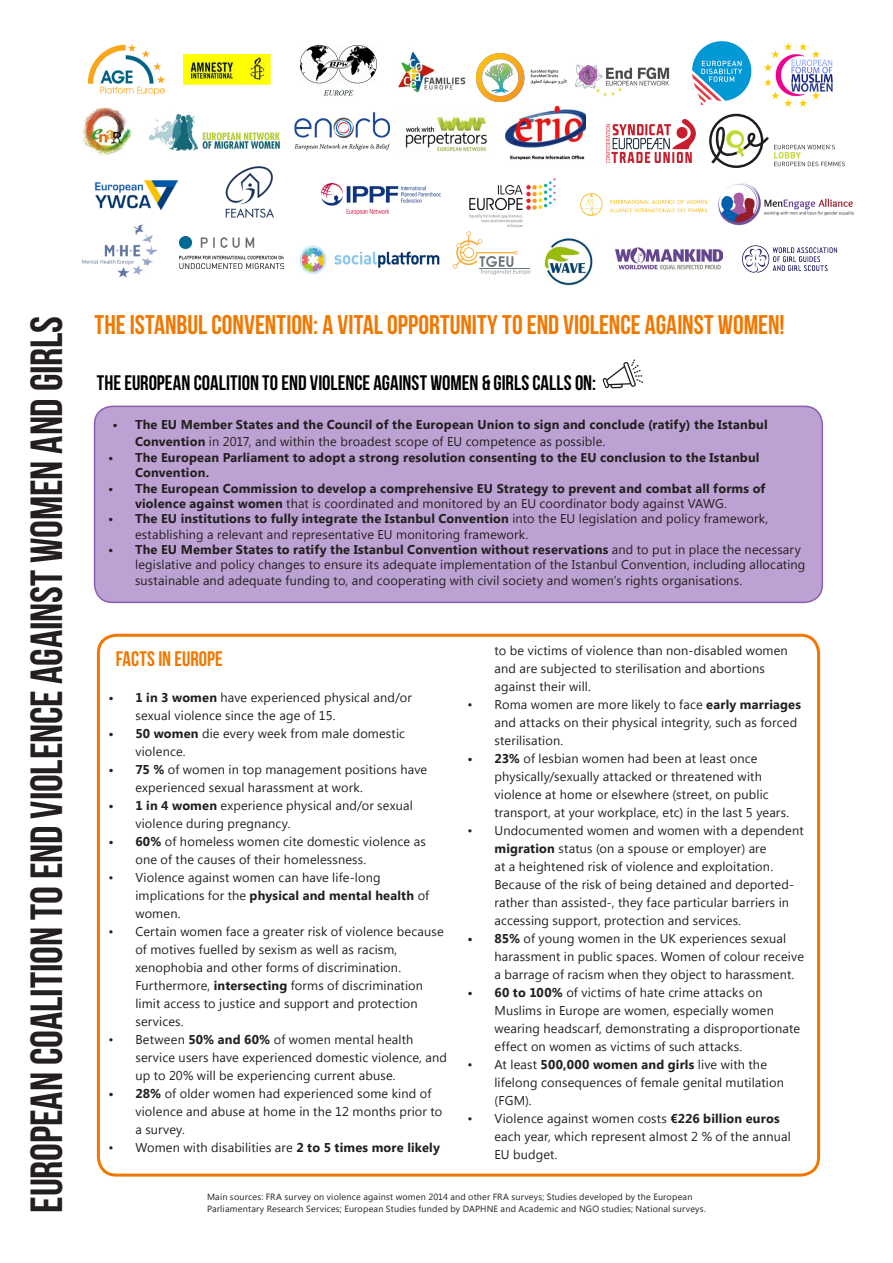
<style>
.page{position:relative;width:893px;height:1263px;background:#fff}
.page>*{position:absolute;margin:0;border:0;box-sizing:border-box;transform-origin:0 0}
.t1{font:45px "Bebas Neue";letter-spacing:-.005em;color:#231f20}
.t2{font:27px "Bebas Neue";color:#f07801}
.t3{font:21px "Bebas Neue";color:#000}
.t4{font:21px "Bebas Neue";color:#f07801}
.t5{font:12.75px/18px "Segoe UI";letter-spacing:.01em;color:#231f20}
.t6{font:700 12.75px/15.3px "Segoe UI";letter-spacing:.015em;color:#231f20}
.t7{font:9px/12px "Segoe UI";letter-spacing:.025em;color:#231f20}
.s1{font-weight:400}
.s2{font-weight:700}
</style>
<div class="page">
<div style="left:97px;top:634px;width:723px;height:542px;border:3px solid #f07801;border-radius:18px"></div>
<div style="left:95px;top:406px;width:727px;height:196px;background:#bca2d2;border-radius:18px"></div>
<div style="left:94px;top:406px;width:729px;height:197px;border:2px solid #8c5eb1;border-radius:18px"></div>
<svg style="left:602px;top:359px;width:41px;height:29px"></svg>
<img style="left:321px;top:183px;width:119px;height:32px">
<img style="left:88px;top:45px;width:76px;height:49px">
<img style="left:301px;top:46px;width:76px;height:50px">
<img style="left:398px;top:52px;width:68px;height:41px">
<img style="left:83px;top:108px;width:50px;height:47px">
<img style="left:148px;top:113px;width:132px;height:38px">
<img style="left:764px;top:42px;width:69px;height:65px">
<img style="left:294px;top:112px;width:96px;height:39px">
<img style="left:505px;top:106px;width:81px;height:54px">
<img style="left:692px;top:41px;width:60px;height:63px">
<img style="left:225px;top:166px;width:49px;height:52px">
<img style="left:718px;top:183px;width:136px;height:43px">
<img style="left:81px;top:224px;width:77px;height:54px">
<img style="left:180px;top:237px;width:104px;height:32px">
<img style="left:299px;top:245px;width:141px;height:29px">
<img style="left:544px;top:238px;width:49px;height:48px">
<svg style="left:709px;top:114px;width:136px;height:54px"></svg>
<img style="left:575px;top:64px;width:95px;height:32px">
<img style="left:607px;top:118px;width:89px;height:44px">
<img style="left:94px;top:180px;width:85px;height:30px">
<img style="left:616px;top:248px;width:107px;height:22px">
<img style="left:405px;top:117px;width:82px;height:35px">
<img style="left:476px;top:53px;width:91px;height:48px">
<img style="left:742px;top:245px;width:95px;height:28px">
<img style="left:184px;top:54px;width:87px;height:31px">
<img style="left:469px;top:178px;width:86px;height:50px">
<img style="left:580px;top:193px;width:126px;height:22px">
<svg style="left:453px;top:231px;width:77px;height:44px"></svg>
<p class="t1" style="left:22px;top:1212px;width:898px;rotate:-90deg">EUROPEAN COALITION TO END VIOLENCE AGAINST WOMEN AND GIRLS</p>
<p class="t2" style="left:95px;top:310px;width:691px">THE ISTANBUL CONVENTION: A VITAL OPPORTUNITY TO END VIOLENCE AGAINST WOMEN!</p>
<p class="t3" style="left:97px;top:371px;width:501px">THE EUROPEAN COALITION TO END VIOLENCE AGAINST WOMEN &amp; GIRLS CALLS ON:</p>
<p class="t6" style="left:135px;top:416px;width:634px;line-height:16.5px;text-indent:-22px">• The EU Member States and the Council of the European Union to sign and conclude (ratify) the Istanbul<br>Convention <span class="s1">in 2017, and within the broadest scope of EU competence as possible.</span></p>
<p class="t6" style="left:135px;top:449px;width:626px;text-indent:-27px">• The European Parliament to adopt a strong resolution consenting to the EU conclusion to the Istanbul<br>Convention.</p>
<p class="t6" style="left:135px;top:480px;width:632px;text-indent:-27px">• The European Commission to develop a comprehensive EU Strategy to prevent and combat all forms of violence against women <span class="s1">that is coordinated and monitored by an EU coordinator body against VAWG.</span></p>
<p class="t5" style="left:135px;top:511px;width:635px;line-height:15.3px;text-indent:-27px"><span class="s2">• The EU institutions to fully integrate the Istanbul Convention</span> into the EU legislation and policy framework, establishing a relevant and representative EU monitoring framework.</p>
<p class="t5" style="left:135px;top:541px;width:672px;line-height:15.8px;text-indent:-27px"><span class="s2">• The EU Member States to ratify the Istanbul Convention without reservations</span> and to put in place the necessary legislative and policy changes to ensure its adequate implementation of the Istanbul Convention, including allocating sustainable and adequate funding to, and cooperating with civil society and women’s rights organisations.</p>
<p class="t4" style="left:116px;top:647px;width:108px">FACTS IN EUROPE</p>
<p class="t5" style="left:135px;top:687px;width:278px;text-indent:-27px"><span class="s2">• 1 in 3 women</span> have experienced physical and/or sexual violence since the age of 15.</p>
<p class="t5" style="left:135px;top:723px;width:271px;text-indent:-27px"><span class="s2">• 50 women</span> die every week from male domestic violence.</p>
<p class="t5" style="left:135px;top:759px;width:293px;text-indent:-27px"><span class="s2">• 75 %</span> of women in top management positions have experienced sexual harassment at work.</p>
<p class="t5" style="left:135px;top:795px;width:279px;text-indent:-27px"><span class="s2">• 1 in 4 women</span> experience physical and/or sexual violence during pregnancy.</p>
<p class="t5" style="left:135px;top:831px;width:292px;text-indent:-27px"><span class="s2">• 60%</span> of homeless women cite domestic violence as one of the causes of their homelessness.</p>
<p class="t5" style="left:135px;top:867px;width:295px;text-indent:-27px">• Violence against women can have life-long implications for the <span class="s2">physical and mental health</span> of women.</p>
<p class="t5" style="left:135px;top:921px;width:310px;text-indent:-27px">• Certain women face a greater risk of violence because of motives fuelled by sexism as well as racism, xenophobia and other forms of discrimination.<br>Furthermore, <span class="s2">intersecting</span> forms of discrimination limit access to justice and support and protection services.</p>
<p class="t5" style="left:135px;top:1029px;width:313px;text-indent:-27px">• Between <span class="s2">50% and 60%</span> of women mental health service users have experienced domestic violence, and up to 20% will be experiencing current abuse.</p>
<p class="t5" style="left:135px;top:1083px;width:308px;text-indent:-27px"><span class="s2">• 28%</span> of older women had experienced some kind of violence and abuse at home in the 12 months prior to a survey.</p>
<p class="t5" style="left:108px;top:1137px;width:333px">• Women with disabilities are <span class="s2">2 to 5 times more likely</span></p>
<p class="t5" style="left:494px;top:640px;width:295px">to be victims of violence than non-disabled women and are subjected to sterilisation and abortions against their will.</p>
<p class="t5" style="left:494px;top:694px;width:308px;text-indent:-27px">• Roma women are more likely to face <span class="s2">early marriages </span>and attacks on their physical integrity, such as forced sterilisation.</p>
<p class="t5" style="left:494px;top:748px;width:296px;text-indent:-27px"><span class="s2">• 23%</span> of lesbian women had been at least once physically/sexually attacked or threatened with violence at home or elsewhere (street, on public transport, at your workplace, etc) in the last 5 years.</p>
<p class="t5" style="left:494px;top:820px;width:311px;text-indent:-27px">• Undocumented women and women with a dependent <span class="s2">migration</span> status (on a spouse or employer) are<br>at a heightened risk of violence and exploitation.<br>Because of the risk of being detained and deported&shy;rather than assisted-, they face particular barriers in accessing support, protection and services.</p>
<p class="t5" style="left:494px;top:928px;width:311px;text-indent:-27px"><span class="s2">• 85%</span> of young women in the UK experiences sexual harassment in public spaces. Women of colour receive a barrage of racism when they object to harassment.</p>
<p class="t5" style="left:494px;top:982px;width:307px;text-indent:-27px"><span class="s2">• 60 to 100%</span> of victims of hate crime attacks on Muslims in Europe are women, especially women wearing headscarf, demonstrating a disproportionate effect on women as victims of such attacks.</p>
<p class="t5" style="left:494px;top:1054px;width:291px;text-indent:-27px">• At least <span class="s2">500,000 women and girls</span> live with the lifelong consequences of female genital mutilation (FGM).</p>
<p class="t5" style="left:494px;top:1108px;width:298px;text-indent:-27px">• Violence against women costs <span class="s2">€226 billion euros </span>each year, which represent almost 2 % of the annual<br>EU budget.</p>
<p class="t7" style="left:207px;top:1191px;width:500px">Main sources: FRA survey on violence against women 2014 and other FRA surveys; Studies developed by the European<br>Parliamentary Research Services; European Studies funded by DAPHNE and Academic and NGO studies; National surveys.</p>
</div>
